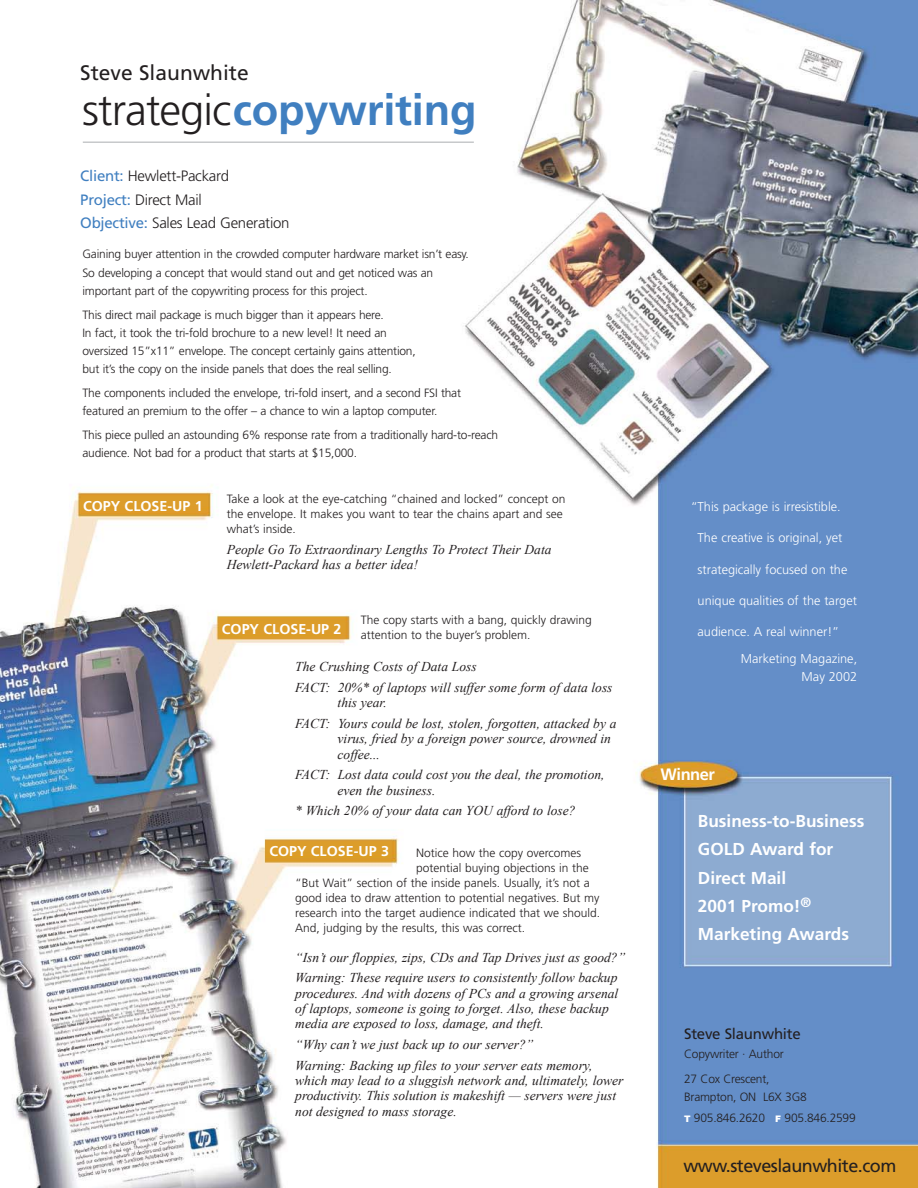
<style>
.page{position:relative;width:918px;height:1188px;background:#fff}
.page>*{position:absolute;margin:0;border:0;box-sizing:border-box;transform-origin:0 0}
.t1{font:700 43.5px "Frutiger";letter-spacing:-.005em;color:#407fc0}
.t2{font:21px "Frutiger";color:#231f20}
.t3{font:18px "Frutiger";letter-spacing:-.03em;color:#231f20}
.t4{font:700 17.25px/28.2px "Frutiger";color:#fff}
.t5{font:700 16.5px "Frutiger";letter-spacing:-.03em;color:#fff}
.t6{font:300 15px/23.7px "Frutiger";letter-spacing:-.015em;color:#231f20}
.t7{font:15px "Frutiger";letter-spacing:-.015em;color:#231f20}
.t8{font:700 14.25px "Frutiger";color:#fff}
.t9{font:italic 13.5px/15.3px "Times New Roman";color:#231f20}
.t10{font:300 12.75px/27.8px "Frutiger";color:#fff}
.t11{font:300 12px/18.3px "Frutiger";letter-spacing:-.015em;color:#231f20}
.s1{font-weight:300;color:#231f20}
.s2{font-weight:400;color:#407fc0}
.s3{font-family:"Arial";font-weight:900;font-size:9px;color:#fff}
</style>
<div class="page">
<img style="left:0;top:0;width:918px;height:1188px">
<hr style="left:83px;top:141px;width:391px;height:2px;background:#c6c8ca">
<h2 class="t2" style="left:80px;top:64px;width:170px">Steve Slaunwhite</h2>
<h1 class="t1" style="left:82px;top:92px;width:396px"><span class="s1">strategic</span>copywriting</h1>
<p class="t6" style="left:80px;top:165px;width:211px"><span class="s2">Client:</span> Hewlett-Packard<br><span class="s2">Project:</span> Direct Mail<br><span class="s2">Objective:</span> Sales Lead Generation</p>
<p class="t11" style="left:82px;top:246px;width:388px">Gaining buyer attention in the crowded computer hardware market isn’t easy.<br>So developing a concept that would stand out and get noticed was an important part of the copywriting process for this project.</p>
<p class="t11" style="left:82px;top:306px;width:335px">This direct mail package is much bigger than it appears here.<br>In fact, it took the tri-fold brochure to a new level! It need an oversized 15”x11” envelope. The concept certainly gains attention, but it’s the copy on the inside panels that does the real selling.</p>
<p class="t11" style="left:82px;top:385px;width:380px">The components included the envelope, tri-fold insert, and a second FSI that featured an premium to the offer – a chance to win a laptop computer.</p>
<p class="t11" style="left:82px;top:427px;width:417px">This piece pulled an astounding 6% response rate from a traditionally hard-to-reach audience. Not bad for a product that starts at $15,000.</p>
<p class="t11" style="left:227px;top:492px;width:340px;line-height:15.1px">Take a look at the eye-catching “chained and locked” concept on the envelope. It makes you want to tear the chains apart and see what’s inside.</p>
<p class="t9" style="left:227px;top:541px;width:326px">People Go To Extraordinary Lengths To Protect Their Data<br>Hewlett-Packard has a better idea!</p>
<p class="t8" style="left:83px;top:501px;width:121px">COPY CLOSE-UP 1</p>
<p class="t8" style="left:222px;top:623px;width:121px">COPY CLOSE-UP 2</p>
<p class="t11" style="left:361px;top:613px;width:232px;line-height:15.1px">The copy starts with a bang, quickly drawing attention to the buyer’s problem.</p>
<p class="t9" style="left:295px;top:656px;width:319px;line-height:20.7px">The Crushing Costs of Data Loss<br>FACT: 20%* of laptops will suffer some form of data loss</p>
<p class="t9" style="left:295px;top:692px;width:323px;line-height:20.7px;text-indent:42px">this year.<br>FACT: Yours could be lost, stolen, forgotten, attacked by a</p>
<p class="t9" style="left:338px;top:731px;width:275px">virus, fried by a foreign power source, drowned in coffee...</p>
<p class="t9" style="left:338px;top:767px;width:268px;text-indent:-42px">FACT: Lost data could cost you the deal, the promotion, even the business.</p>
<p class="t9" style="left:295px;top:803px;width:282px">* Which 20% of your data can YOU afford to lose?</p>
<p class="t11" style="left:416px;top:844px;width:167px">Notice how the copy overcomes</p>
<p class="t11" style="left:416px;top:859px;width:174px">potential buying objections in the</p>
<p class="t11" style="left:295px;top:875px;width:296px">“But Wait” section of the inside panels. Usually, it’s not a</p>
<p class="t11" style="left:295px;top:890px;width:306px">good idea to draw attention to potential negatives. But my</p>
<p class="t11" style="left:295px;top:905px;width:306px">research into the target audience indicated that we should.</p>
<p class="t11" style="left:295px;top:920px;width:231px">And, judging by the results, this was correct.</p>
<p class="t9" style="left:295px;top:947px;width:331px;line-height:20.7px">“Isn’t our floppies, zips, CDs and Tap Drives just as good?”<br>Warning: These require users to consistently follow backup</p>
<p class="t9" style="left:295px;top:986px;width:325px">procedures. And with dozens of PCs and a growing arsenal of laptops, someone is going to forget. Also, these backup media are exposed to loss, damage, and theft.</p>
<p class="t9" style="left:295px;top:1034px;width:299px;line-height:20.7px">“Why can’t we just back up to our server?”<br>Warning: Backing up files to your server eats memory,</p>
<p class="t9" style="left:295px;top:1073px;width:330px">which may lead to a sluggish network and, ultimately, lower productivity. This solution is makeshift — servers were just not designed to mass storage.</p>
<p class="t8" style="left:269px;top:846px;width:121px">COPY CLOSE-UP 3</p>
<p class="t10" style="left:691px;top:494px;width:152px">“This package is irresistible.</p>
<p class="t10" style="left:698px;top:525px;width:146px">The creative is original, yet</p>
<p class="t10" style="left:698px;top:556px;width:151px">strategically focused on the</p>
<p class="t10" style="left:698px;top:587px;width:161px">unique qualities of the target</p>
<p class="t10" style="left:741px;top:618px;width:118px;text-indent:-43px">audience. A real winner!”<br>Marketing Magazine,</p>
<p class="t10" style="left:802px;top:664px;width:57px">May 2002</p>
<h3 class="t5" style="left:661px;top:768px;width:56px">Winner</h3>
<h3 class="t4" style="left:698px;top:809px;width:168px">Business-to-Business<br>GOLD Award for<br>Direct Mail<br>2001 Promo!<sup>®<br></sup>Marketing Awards</h3>
<p class="t7" style="left:684px;top:1028px;width:118px">Steve Slaunwhite</p>
<p class="t11" style="left:684px;top:1042px;width:101px;line-height:24.9px">Copywriter · Author<br>27 Cox Crescent,</p>
<p class="t11" style="left:684px;top:1088px;width:173px;line-height:20.4px">Brampton, ON L6X 3G8<br><span class="s3">T</span> 905.846.2620 <span class="s3">F</span> 905.846.2599</p>
<h3 class="t3" style="left:683px;top:1158px;width:214px">www.steveslaunwhite.com</h3>
</div>
